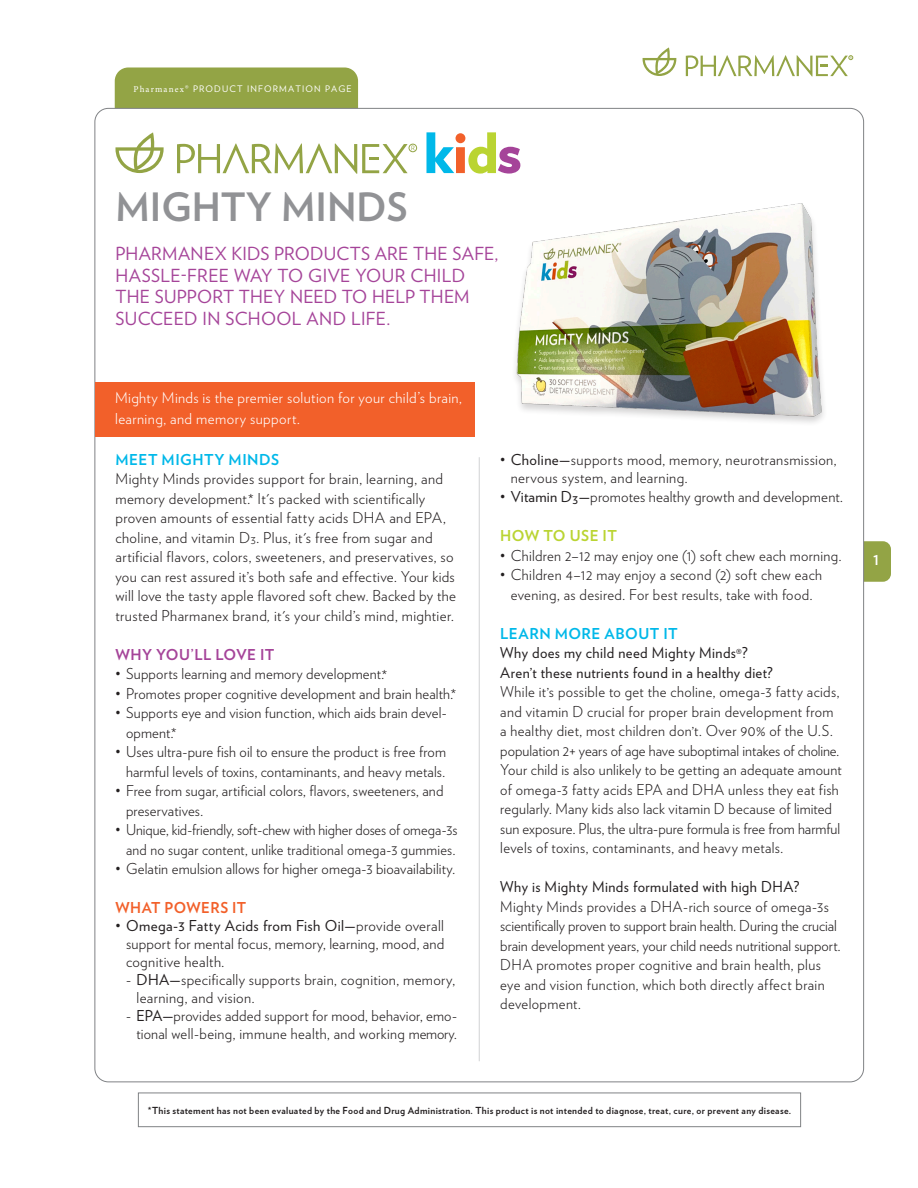
<style>
.page{position:relative;width:918px;height:1188px;background:#fff}
.page>*{position:absolute;margin:0;border:0;box-sizing:border-box;transform-origin:0 0}
.t1{font:700 39px "Verlag";color:#919295}
.t2{font:18px/21.6px "Verlag";letter-spacing:.015em;color:#a54499}
.text{font:300 15px/19.5px "Verlag";letter-spacing:.01em;color:#231f20}
.product_subname{font:300 15px/19.5px "Verlag";letter-spacing:.025em;color:#231f20}
.text-2{font:15px/19.5px "Verlag";letter-spacing:.025em;color:#231f20}
.text-3{font:300 15px/19.5px "Verlag";letter-spacing:.01em;color:#231f20;text-align:center;scale:.96 1}
.product_subname-2{font:300 15px/21px "Verlag";letter-spacing:.025em;color:#fff}
.heading__bold{font:700 15px "Verlag";letter-spacing:.035em;color:#00b8e9}
.heading__bold-2{font:700 15px "Verlag";letter-spacing:.03em;color:#a54499}
.text-4{font:700 15px "Verlag";letter-spacing:.03em;color:#f2602a}
.heading__bold-3{font:700 15px "Verlag";letter-spacing:.025em;color:#bad432}
.t3{font:700 13.5px "Verlag";color:#fff}
.text-5{font:700 9.75px "Verlag";letter-spacing:.035em;color:#231f20}
.t4{font:9px "Verlag";letter-spacing:.125em;color:#fff}
.s1{font-family:"Minion Pro"}
.s2{font-style:italic}
.s3{font-weight:400}
</style>
<div class="page">
<div style="left:844px;top:541px;width:47px;height:41px;background:#93a445;border-radius:8px"></div>
<div style="left:115px;top:68px;width:243px;height:40px;background:#93a445"></div>
<svg style="left:686px;top:55px;width:167px;height:22px"></svg>
<svg style="left:643px;top:47px;width:33px;height:29px"></svg>
<div style="left:95px;top:108px;width:769px;height:974px;background:#fff;border-radius:14px"></div>
<hr style="left:479px;top:457px;width:1px;height:604px;background:#d1d2d4">
<div style="left:138px;top:1093px;width:663px;height:34px;border:1px solid #808285"></div>
<img style="left:515px;top:171px;width:350px;height:282px">
<div style="left:409px;top:144px;width:8px;height:8px;border:1px solid #93a445;border-radius:50%"></div>
<svg style="left:177px;top:143px;width:238px;height:31px"></svg>
<svg style="left:115px;top:132px;width:49px;height:41px"></svg>
<svg style="left:426px;top:132px;width:94px;height:42px"></svg>
<div style="left:95px;top:382px;width:380px;height:55px;background:#f2602a"></div>
<p class="t4" style="left:134px;top:82px;width:220px"><span class="s1">Pharmanex</span>® PRODUCT INFORMATION PAGE</p>
<p class="t1" style="left:116px;top:176px;width:294px">MIGHTY MINDS</p>
<p class="t2" style="left:116px;top:242px;width:384px">PHARMANEX KIDS PRODUCTS ARE THE SAFE, HASSLE-FREE WAY TO GIVE YOUR CHILD THE SUPPORT THEY NEED TO HELP THEM SUCCEED IN SCHOOL AND LIFE.</p>
<p class="product_subname-2" style="left:115px;top:387px;width:348px">Mighty Minds is the premier solution for your child’s brain, learning, and memory support.</p>
<p class="heading__bold" style="left:116px;top:447px;width:165px">MEET MIGHTY MINDS</p>
<p class="product_subname" style="left:115px;top:468px;width:342px">Mighty Minds provides support for brain, learning, and memory development.* It's packed with scientifically proven amounts of essential fatty acids DHA and EPA, choline, and vitamin D<sub>3</sub>. Plus, it's free from sugar and artificial flavors, colors, sweeteners, and preservatives, so you can rest assured it’s both safe and effective. Your kids will love the tasty apple flavored soft chew. Backed by the trusted Pharmanex brand<span class="s2">,</span> it's your child’s mind, mightier.</p>
<p class="heading__bold-2" style="left:115px;top:642px;width:161px">WHY YOU’LL LOVE IT</p>
<p class="text" style="left:116px;top:663px;width:273px">• Supports learning and memory development.*</p>
<p class="text" style="left:116px;top:683px;width:342px">• Promotes proper cognitive development and brain health.*</p>
<p class="text" style="left:126px;top:702px;width:322px;text-indent:-10px">• Supports eye and vision function, which aids brain devel&shy;opment.*</p>
<p class="text" style="left:116px;top:741px;width:332px;text-align:right">• Uses ultra-pure fish oil to ensure the product is free from harmful levels of toxins, contaminants, and heavy metals.</p>
<p class="text" style="left:126px;top:780px;width:319px;text-indent:-10px">• Free from sugar, artificial colors, flavors, sweeteners, and preservatives.</p>
<p class="text-3" style="left:116px;top:819px;width:358px">• Unique, kid-friendly, soft-chew with higher doses of omega-3s and no sugar content, unlike traditional omega-3 gummies.</p>
<p class="text" style="left:116px;top:858px;width:341px">• Gelatin emulsion allows for higher omega-3 bioavailability.</p>
<p class="text-4" style="left:116px;top:896px;width:132px">WHAT POWERS IT</p>
<p class="text" style="left:126px;top:916px;width:320px;line-height:18px;text-align:justify;text-indent:-10px">• <span class="s3">Omega-3 Fatty Acids from Fish Oil—</span>provide overall support for mental focus, memory, learning, mood, and cognitive health.</p>
<p class="text" style="left:136px;top:970px;width:320px;line-height:18px;text-indent:-10px">- <span class="s3">DHA—</span>specifically supports brain, cognition, memory, learning, and vision.</p>
<p class="text" style="left:126px;top:1006px;width:333px;line-height:18px;text-align:right">- <span class="s3">EPA—</span>provides added support for mood, behavior, emo&shy;tional well-being, immune health, and working memory.</p>
<p class="text" style="left:511px;top:449px;width:327px;line-height:18px;text-indent:-10px">• <span class="s3">Choline—</span>supports mood, memory, neurotransmission, nervous system, and learning.</p>
<p class="text" style="left:500px;top:486px;width:344px">• <span class="s3">Vitamin D</span><sub>3</sub><span class="s3">—</span>promotes healthy growth and development.</p>
<p class="heading__bold-3" style="left:500px;top:524px;width:118px">HOW TO USE IT</p>
<p class="text" style="left:500px;top:545px;width:343px">• Children 2–12 may enjoy one (1) soft chew each morning.</p>
<p class="text" style="left:500px;top:564px;width:323px;text-align:center">• Children 4–12 may enjoy a second (2) soft chew each evening, as desired. For best results, take with food.</p>
<p class="heading__bold" style="left:500px;top:621px;width:179px">LEARN MORE ABOUT IT</p>
<p class="text-2" style="left:500px;top:642px;width:274px">Why does my child need Mighty Minds®?<br>Aren’t these nutrients found in a healthy diet?</p>
<p class="text" style="left:500px;top:681px;width:343px">While it’s possible to get the choline, omega-3 fatty acids, and vitamin D crucial for proper brain development from a healthy diet, most children don’t. Over 90% of the U.S. population 2+ years of age have suboptimal intakes of choline.<br>Your child is also unlikely to be getting an adequate amount of omega-3 fatty acids EPA and DHA unless they eat fish regularly. Many kids also lack vitamin D because of limited sun exposure. Plus, the ultra-pure formula is free from harmful levels of toxins, contaminants, and heavy metals.</p>
<p class="text-2" style="left:500px;top:876px;width:301px">Why is Mighty Minds formulated with high DHA?</p>
<p class="text" style="left:500px;top:896px;width:342px">Mighty Minds provides a DHA-rich source of omega-3s scientifically proven to support brain health. During the crucial brain development years, your child needs nutritional support.<br>DHA promotes proper cognitive and brain health, plus eye and vision function, which both directly affect brain development.</p>
<p class="text-5" style="left:148px;top:1103px;width:645px">*This statement has not been evaluated by the Food and Drug Administration. This product is not intended to diagnose, treat, cure, or prevent any disease.</p>
<p class="t3" style="left:873px;top:550px;width:7px">1</p>
</div>
